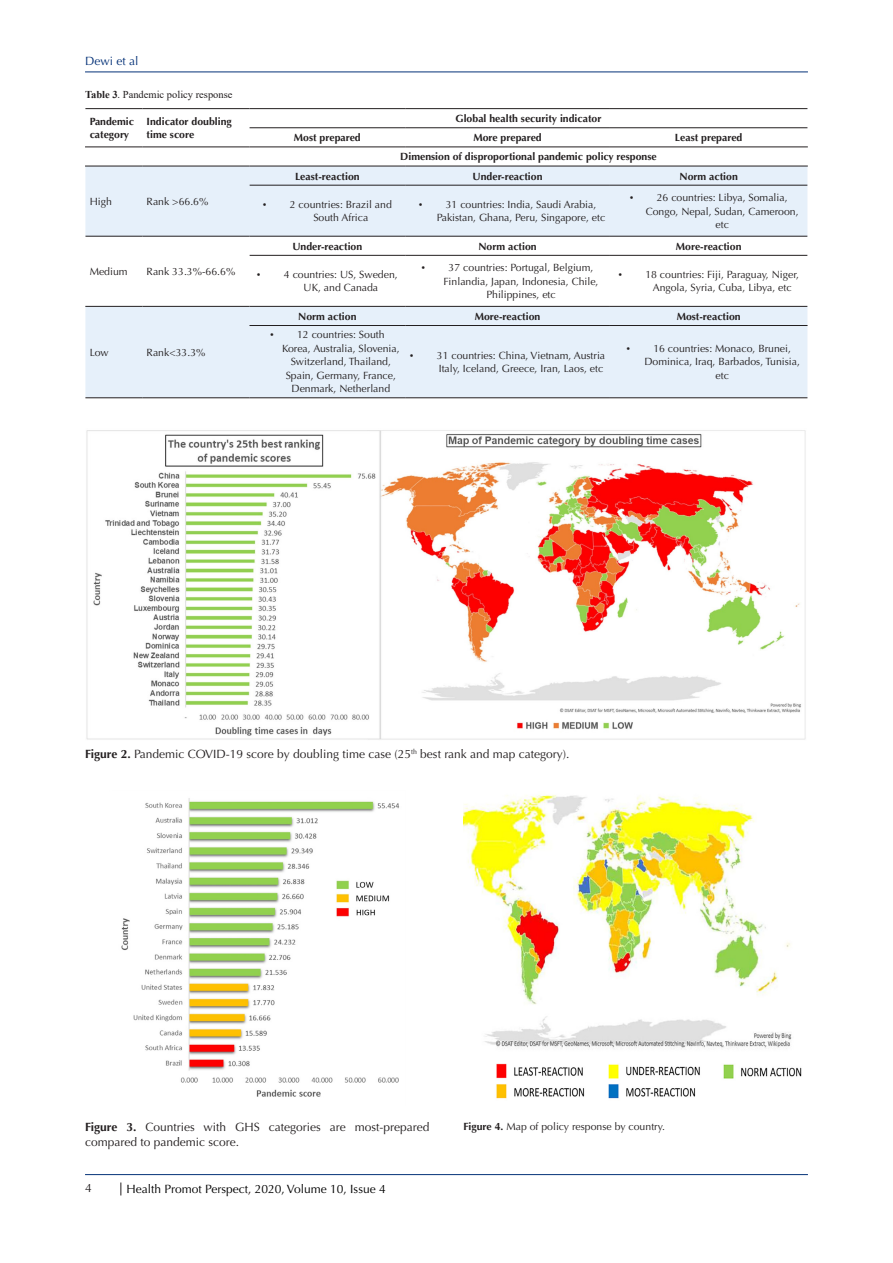
<style>
.page{position:relative;width:893px;height:1263px;background:#fff}
.page>*{position:absolute;margin:0;border:0;box-sizing:border-box;transform-origin:0 0}
.t1{font:12px/15px "Optima LT Std";color:#231f20}
.t2{font:12px "Optima LT Std";color:#000}
.t3{font:12px "Optima LT Std";color:#053278}
.t4{font:10.5px/13.5px "Optima LT Std";color:#231f20}
.t5{font:700 10.5px/13.5px "Optima LT Std";color:#231f20}
.t6{font:10.5px "Times New Roman";color:#231f20}
.s1{font-weight:700}
.s2{font-family:"Times New Roman"}
.s3{color:#150000}
</style>
<div class="page">
<hr style="left:85px;top:72px;width:723px;height:1px;background:#053278">
<hr style="left:85px;top:1174px;width:723px;height:1px;background:#053278">
<svg style="left:120px;top:1182px;width:1px;height:13px"></svg>
<div style="left:85px;top:167px;width:722px;height:69px;background:#e6f0fa"></div>
<div style="left:85px;top:307px;width:722px;height:90px;background:#e6f0fa"></div>
<hr style="left:85px;top:108px;width:57px;height:1px;background:#231f20">
<hr style="left:142px;top:108px;width:108px;height:1px;background:#231f20">
<hr style="left:250px;top:108px;width:155px;height:1px;background:#231f20">
<hr style="left:405px;top:108px;width:205px;height:1px;background:#231f20">
<hr style="left:610px;top:108px;width:197px;height:1px;background:#231f20">
<hr style="left:250px;top:127px;width:155px;height:1px;background:#231f20">
<hr style="left:405px;top:127px;width:205px;height:1px;background:#231f20">
<hr style="left:610px;top:127px;width:197px;height:1px;background:#231f20">
<hr style="left:250px;top:255px;width:155px;height:1px;background:#231f20">
<hr style="left:405px;top:255px;width:205px;height:1px;background:#231f20">
<hr style="left:610px;top:255px;width:197px;height:1px;background:#231f20">
<hr style="left:250px;top:185px;width:155px;height:1px;background:#231f20">
<hr style="left:405px;top:185px;width:205px;height:1px;background:#231f20">
<hr style="left:610px;top:185px;width:197px;height:1px;background:#231f20">
<hr style="left:85px;top:236px;width:57px;height:1px;background:#231f20">
<hr style="left:142px;top:236px;width:108px;height:1px;background:#231f20">
<hr style="left:250px;top:236px;width:155px;height:1px;background:#231f20">
<hr style="left:405px;top:236px;width:205px;height:1px;background:#231f20">
<hr style="left:610px;top:236px;width:197px;height:1px;background:#231f20">
<hr style="left:85px;top:147px;width:57px;height:1px;background:#231f20">
<hr style="left:142px;top:147px;width:108px;height:1px;background:#231f20">
<hr style="left:250px;top:147px;width:155px;height:1px;background:#231f20">
<hr style="left:405px;top:147px;width:205px;height:1px;background:#231f20">
<hr style="left:610px;top:147px;width:198px;height:1px;background:#231f20">
<hr style="left:85px;top:166px;width:57px;height:1px;background:#231f20">
<hr style="left:142px;top:166px;width:108px;height:1px;background:#231f20">
<hr style="left:250px;top:166px;width:155px;height:1px;background:#231f20">
<hr style="left:405px;top:166px;width:205px;height:1px;background:#231f20">
<hr style="left:610px;top:166px;width:198px;height:1px;background:#231f20">
<hr style="left:85px;top:306px;width:57px;height:1px;background:#231f20">
<hr style="left:142px;top:306px;width:108px;height:1px;background:#231f20">
<hr style="left:250px;top:306px;width:155px;height:1px;background:#231f20">
<hr style="left:405px;top:306px;width:205px;height:1px;background:#231f20">
<hr style="left:610px;top:306px;width:197px;height:1px;background:#231f20">
<hr style="left:249px;top:325px;width:156px;height:1px;background:#231f20">
<hr style="left:405px;top:325px;width:205px;height:1px;background:#231f20">
<hr style="left:610px;top:325px;width:197px;height:1px;background:#231f20">
<hr style="left:85px;top:397px;width:57px;height:1px;background:#231f20">
<hr style="left:142px;top:397px;width:108px;height:1px;background:#231f20">
<hr style="left:250px;top:397px;width:155px;height:1px;background:#231f20">
<hr style="left:405px;top:397px;width:205px;height:1px;background:#231f20">
<hr style="left:610px;top:397px;width:197px;height:1px;background:#231f20">
<img style="left:86px;top:430px;width:720px;height:310px">
<img style="left:121px;top:798px;width:278px;height:299px">
<img style="left:463px;top:795px;width:339px;height:304px">
<p class="t3" style="left:85px;top:54px;width:55px">Dewi et al</p>
<p class="t6" style="left:85px;top:87px;width:149px"><span class="s1">Table 3</span>. Pandemic policy response</p>
<p class="t5" style="left:90px;top:115px;width:46px">Pandemic category</p>
<p class="t5" style="left:147px;top:115px;width:87px">Indicator doubling time score</p>
<p class="t5" style="left:456px;top:112px;width:147px">Global health security indicator</p>
<p class="t5" style="left:294px;top:131px;width:68px">Most prepared</p>
<p class="t5" style="left:473px;top:131px;width:70px">More prepared</p>
<p class="t5" style="left:675px;top:131px;width:69px">Least prepared</p>
<p class="t5" style="left:400px;top:150px;width:258px">Dimension of disproportional pandemic policy response</p>
<p class="t4" style="left:90px;top:195px;width:24px">High</p>
<p class="t4" style="left:147px;top:195px;width:63px">Rank &gt;66.6%</p>
<p class="t5" style="left:295px;top:169px;width:66px">Least-reaction</p>
<p class="t5" style="left:473px;top:169px;width:71px">Under-reaction</p>
<p class="t5" style="left:679px;top:169px;width:60px">Norm action</p>
<p class="t4" style="left:313px;top:198px;width:80px;text-indent:-50px"><span class="s2">•</span> 2 countries: Brazil and<br>South Africa</p>
<p class="t4" style="left:437px;top:198px;width:170px;text-indent:-18px"><span class="s2">•</span> 31 countries: India, Saudi Arabia,<br>Pakistan, Ghana, Peru, Singapore, etc</p>
<p class="t4" style="left:630px;top:191px;width:159px"><span class="s2">•</span> 26 countries: Libya, Somalia,</p>
<p class="t4" style="left:646px;top:204px;width:154px">Congo, Nepal, Sudan, Cameroon,</p>
<p class="t4" style="left:715px;top:218px;width:15px">etc</p>
<p class="t4" style="left:90px;top:265px;width:39px">Medium</p>
<p class="t4" style="left:147px;top:265px;width:90px">Rank 33.3%-66.6%</p>
<p class="t5" style="left:292px;top:239px;width:71px">Under-reaction</p>
<p class="t5" style="left:478px;top:239px;width:60px">Norm action</p>
<p class="t5" style="left:676px;top:239px;width:67px">More-reaction</p>
<p class="t4" style="left:304px;top:268px;width:96px;text-indent:-47px"><span class="s2">•</span> 4 countries: US, Sweden,<br>UK, and Canada</p>
<p class="t4" style="left:422px;top:261px;width:173px"><span class="s2">•</span> 37 countries: Portugal, Belgium,</p>
<p class="t4" style="left:444px;top:275px;width:156px">Finlandia, Japan, Indonesia, Chile,</p>
<p class="t4" style="left:486px;top:288px;width:71px">Philippines, etc</p>
<p class="t4" style="left:653px;top:268px;width:148px;text-indent:-34px"><span class="s2">•</span> 18 countries: Fiji, Paraguay, Niger,<br>Angola, Syria, Cuba, Libya, etc</p>
<p class="t4" style="left:90px;top:346px;width:21px">Low</p>
<p class="t4" style="left:147px;top:346px;width:60px">Rank&lt;33.3%</p>
<p class="t5" style="left:298px;top:310px;width:60px">Norm action</p>
<p class="t5" style="left:475px;top:310px;width:67px">More-reaction</p>
<p class="t5" style="left:677px;top:310px;width:66px">Most-reaction</p>
<p class="t4" style="left:270px;top:328px;width:116px"><span class="s2">•</span> 12 countries: South</p>
<p class="t4" style="left:282px;top:342px;width:119px">Korea, Australia, Slovenia,</p>
<p class="t4" style="left:291px;top:355px;width:102px">Switzerland, Thailand,</p>
<p class="t4" style="left:286px;top:369px;width:112px">Spain, Germany, France,</p>
<p class="t4" style="left:292px;top:382px;width:100px">Denmark, Netherland</p>
<p class="t4" style="left:626px;top:342px;width:166px"><span class="s2">•</span> 16 countries: Monaco, Brunei,</p>
<p class="t4" style="left:644px;top:355px;width:157px">Dominica, Iraq, Barbados, Tunisia,</p>
<p class="t4" style="left:715px;top:369px;width:15px">etc</p>
<p class="t4" style="left:410px;top:348px;width:197px;text-align:right"><span class="s2">•</span> 31 countries: China, Vietnam, Austria<br>Italy, Iceland, Greece, Iran, Laos, etc</p>
<p class="t1" style="left:85px;top:747px;width:486px"><span class="s1">Figure 2.</span> Pandemic COVID-19 score by doubling time case (25<sup>th</sup> best rank and map category).</p>
<p class="t1" style="left:85px;top:1119px;width:346px"><span class="s1">Figure 3.</span> Countries with GHS categories are most-prepared compared to pandemic score.</p>
<p class="t4" style="left:463px;top:1119px;width:203px"><span class="s1">Figure 4.</span> Map of policy response by country.</p>
<p class="t1" style="left:85px;top:1180px;width:8px">4</p>
<p class="t2" style="left:126px;top:1182px;width:261px">Health Promot Perspect<span class="s3">,</span> 2020, Volume 10, Issue 4</p>
</div>
